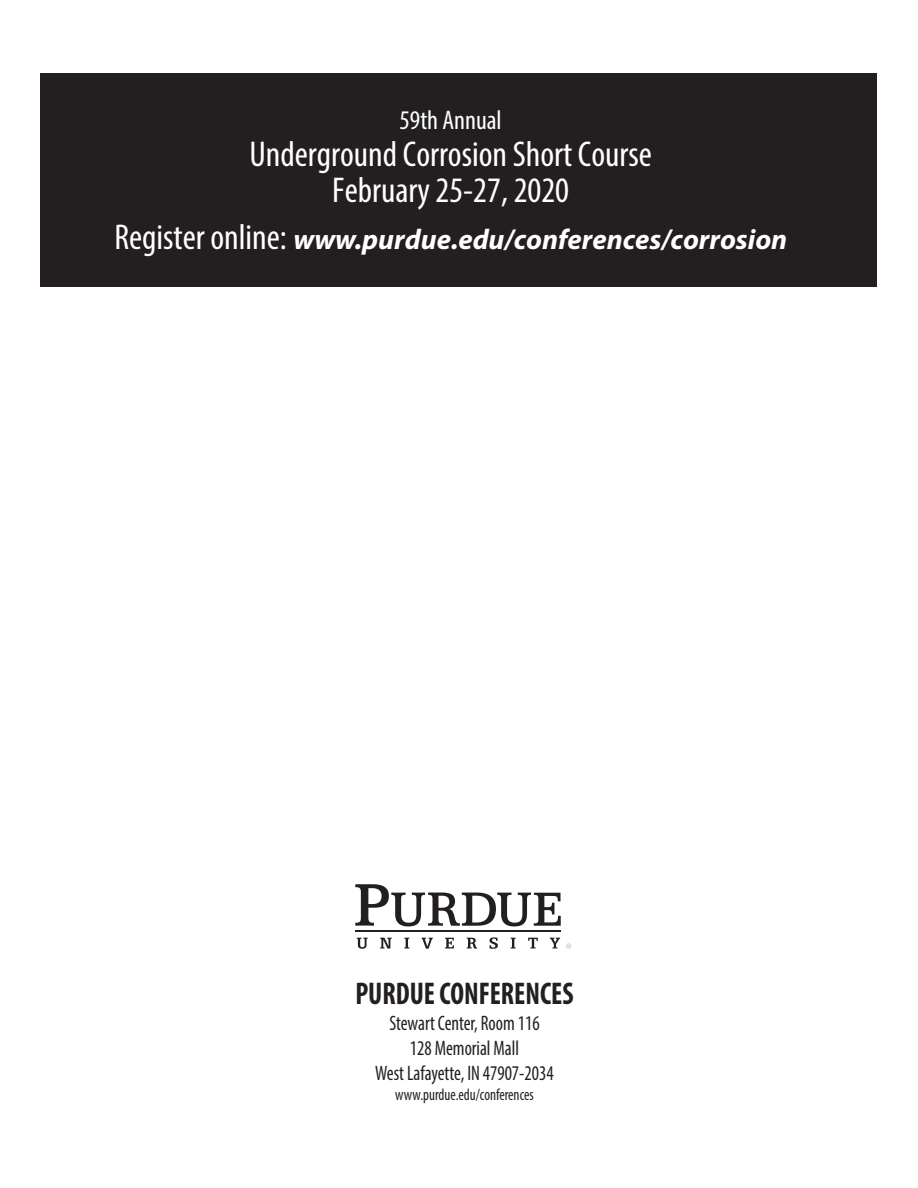
<style>
.page{position:relative;width:918px;height:1188px;background:#fff}
.page>*{position:absolute;margin:0;border:0;box-sizing:border-box;transform-origin:0 0}
.Paragraph_Style_1{font:condensed 36px/36px "Myriad Pro";color:#fff;text-align:center}
.body{font:700 condensed 31.5px "Myriad Pro";color:#231f20;scale:.9 1}
.Paragraph_Style_1-2{font:italic 700 28.5px "Myriad Pro";color:#fff}
.Paragraph_Style_1-3{font:condensed 27px "Myriad Pro";color:#fff}
.body-2{font:condensed 21px "Myriad Pro";color:#231f20;scale:.9 1}
.body-3{font:condensed 16.5px "Myriad Pro";color:#231f20;scale:.9 1}
.s1{font-weight:400;font-style:normal;font-stretch:condensed;font-size:36px}
</style>
<div class="page">
<svg style="left:355px;top:884px;width:206px;height:42px"></svg>
<svg style="left:357px;top:938px;width:11px;height:11px"></svg>
<svg style="left:380px;top:938px;width:12px;height:10px"></svg>
<svg style="left:404px;top:938px;width:5px;height:10px"></svg>
<svg style="left:422px;top:938px;width:11px;height:11px"></svg>
<svg style="left:445px;top:938px;width:9px;height:10px"></svg>
<svg style="left:467px;top:938px;width:10px;height:10px"></svg>
<svg style="left:490px;top:937px;width:8px;height:12px"></svg>
<svg style="left:511px;top:938px;width:5px;height:10px"></svg>
<svg style="left:528px;top:938px;width:10px;height:10px"></svg>
<svg style="left:550px;top:938px;width:10px;height:10px"></svg>
<hr style="left:356px;top:930px;width:205px;height:2px;background:#231f20">
<svg style="left:566px;top:944px;width:5px;height:5px"></svg>
<div style="left:40px;top:73px;width:838px;height:214px;background:#231f20"></div>
<p class="Paragraph_Style_1-3" style="left:400px;top:104px;width:104px">59th Annual</p>
<p class="Paragraph_Style_1" style="left:250px;top:136px;width:404px">Underground Corrosion Short Course<br>February 25-27, 2020</p>
<p class="Paragraph_Style_1-2" style="left:114px;top:221px;width:675px"><span class="s1">Register online:</span> www.purdue.edu/conferences/corrosion</p>
<p class="body" style="left:355px;top:974px;width:244px">PURDUE CONFERENCES</p>
<p class="body-2" style="left:389px;top:1010px;width:168px">Stewart Center, Room 116</p>
<p class="body-2" style="left:410px;top:1035px;width:123px">128 Memorial Mall</p>
<p class="body-2" style="left:375px;top:1060px;width:200px">West Lafayette, IN 47907-2034</p>
<p class="body-3" style="left:395px;top:1084px;width:155px">www.purdue.edu/conferences</p>
</div>
